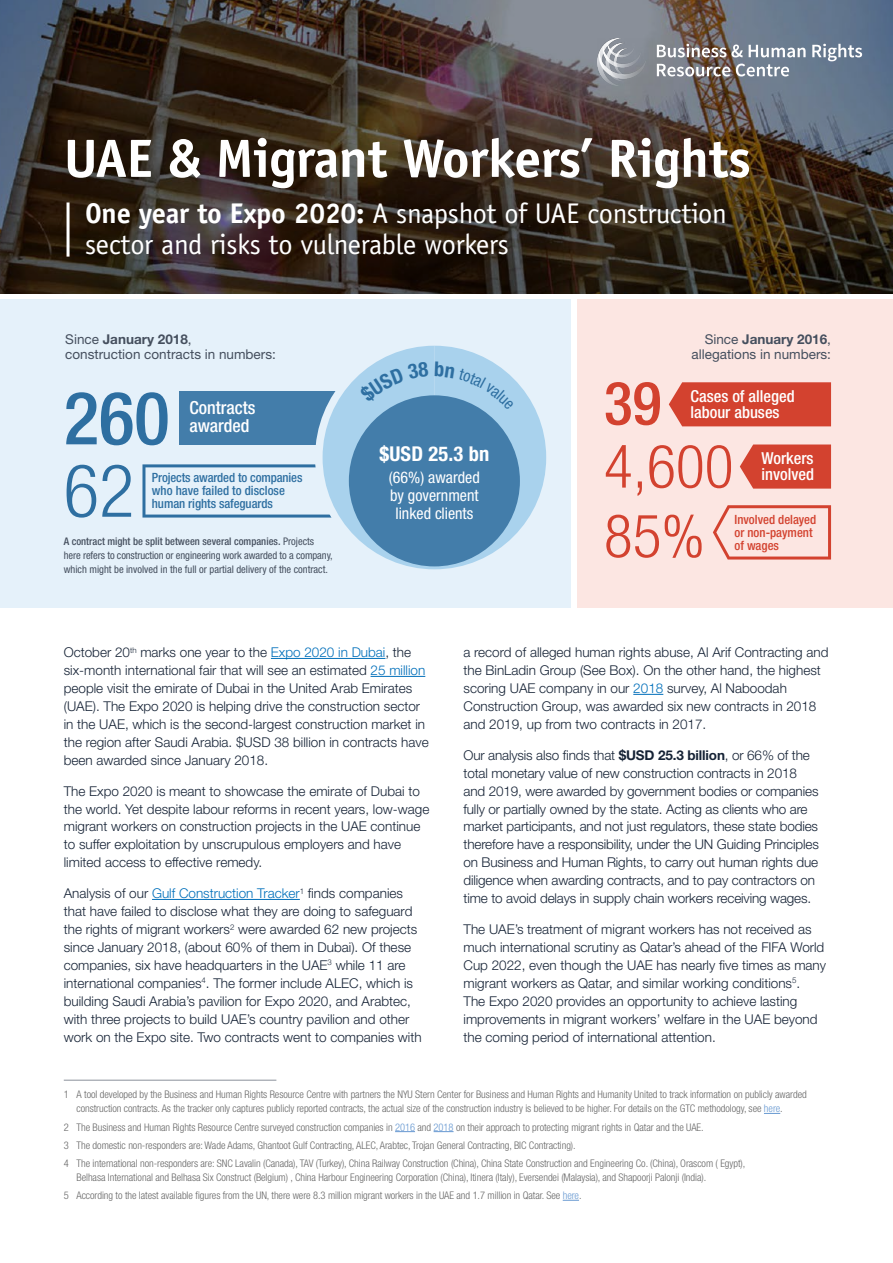
<style>
.page{position:relative;width:893px;height:1263px;background:#fff}
.page>*{position:absolute;margin:0;border:0;box-sizing:border-box;transform-origin:0 0}
.t1{font:500 condensed 73.5px "Helvetica Neue LT Std";color:#2e6fa1}
.t2{font:300 condensed 73.5px "Helvetica Neue LT Std";color:#2e6fa1}
.t3{font:300 condensed 60px "Helvetica Neue LT Std";color:#d3422f}
.t4{font:500 condensed 60px "Helvetica Neue LT Std";color:#d3422f}
.t5{font:700 54px "Officina Sans Std";letter-spacing:-.01em;color:#fff}
.t6{font:28.5px/31.3px "Officina Sans Std";letter-spacing:-.01em;color:#fff}
.t7{font:700 condensed 20.4px "Helvetica Neue LT Std";letter-spacing:.01em;color:#fff}
.t8{font:500 condensed 18px/18px "Helvetica Neue LT Std";color:#fff}
.t9{font:500 condensed 16.5px/16.5px "Helvetica Neue LT Std";color:#fff}
.t10{font:condensed 16.05px/17.7px "Helvetica Neue LT Std";color:#fff;text-align:center}
.t11{font:300 13.5px/18px "Helvetica Neue LT Std";color:#162336}
.t12{font:13.5px/14.9px "Helvetica Neue LT Std";color:#454f5e}
.t13{font:500 condensed 12.75px/12.8px "Helvetica Neue LT Std";letter-spacing:-.005em;color:#2e6fa1}
.t14{font:500 condensed 12.75px/12.8px "Helvetica Neue LT Std";color:#d3422f}
.t15{font:300 condensed 10.5px/18.1px "Helvetica Neue LT Std";letter-spacing:-.005em;color:#666}
.t16{font:condensed 10.5px/14px "Helvetica Neue LT Std";color:#454f5e}
.s1{font-weight:700}
.s2{font-weight:500}
.s3{color:#006fba}
.s4{color:#6698d1}
</style>
<div class="page">
<hr style="left:271px;top:658px;width:114px;height:1px;background:#006fba">
<hr style="left:371px;top:676px;width:54px;height:1px;background:#006fba">
<hr style="left:152px;top:899px;width:148px;height:1px;background:#006fba">
<hr style="left:64px;top:1080px;width:212px;height:1px;background:#8a919b">
<svg style="left:764px;top:1113px;width:16px;height:1px"></svg>
<svg style="left:395px;top:1131px;width:20px;height:1px"></svg>
<svg style="left:434px;top:1131px;width:20px;height:1px"></svg>
<svg style="left:563px;top:1200px;width:16px;height:1px"></svg>
<hr style="left:633px;top:694px;width:30px;height:1px;background:#006fba">
<hr style="left:892px;top:294px;width:1px;height:203px;background:#53a4db">
<svg style="left:0;top:0;width:893px;height:293px;background:#403832"></svg>
<hr style="left:67px;top:202px;width:3px;height:55px;background:#fff">
<img style="left:597px;top:38px;width:56px;height:47px">
<svg style="left:657px;top:44px;width:86px;height:13px"></svg>
<svg style="left:749px;top:45px;width:57px;height:12px"></svg>
<svg style="left:812px;top:44px;width:50px;height:17px"></svg>
<svg style="left:657px;top:64px;width:73px;height:12px"></svg>
<svg style="left:736px;top:64px;width:53px;height:12px"></svg>
<div style="left:0;top:299px;width:571px;height:308px;background:#e5f1fa"></div>
<div style="left:577px;top:299px;width:316px;height:308px;background:#fce6e2"></div>
<div style="left:179px;top:391px;width:249px;height:53px;background:#437daa"></div>
<svg style="left:142px;top:464px;width:173px;height:53px"></svg>
<svg style="left:315px;top:345px;width:232px;height:225px"></svg>
<div style="left:349px;top:395px;width:171px;height:171px;background:#437daa;border-radius:86px"></div>
<div style="left:669px;top:382px;width:162px;height:44px;background:#d3422f"></div>
<svg style="left:740px;top:444px;width:91px;height:45px;background:#d6503f"></svg>
<svg style="left:713px;top:505px;width:118px;height:54px"></svg>
<svg style="left:358px;top:362px;width:71px;height:42px;background:#a5cee9"></svg>
<svg style="left:435px;top:362px;width:79px;height:48px"></svg>
<h3 class="t5" style="left:64px;top:125px;width:689px">UAE &amp; Migrant Workers’ Rights</h3>
<h3 class="t6" style="left:85px;top:198px;width:643px"><span class="s1">One year to Expo 2020:</span> A snapshot of UAE construction sector and risks to vulnerable workers</h3>
<p class="t12" style="left:65px;top:332px;width:212px">Since <span class="s1">January 2018</span>,<br>construction contracts in numbers:</p>
<p class="t12" style="left:691px;top:332px;width:141px;text-align:right">Since <span class="s1">January 2016</span>, allegations in numbers:</p>
<h1 class="t1" style="left:64px;top:374px;width:107px">260</h1>
<h3 class="t8" style="left:189px;top:399px;width:67px">Contracts awarded</h3>
<h1 class="t2" style="left:64px;top:449px;width:72px">62</h1>
<p class="t13" style="left:152px;top:471px;width:152px">Projects awarded to companies who have failed to disclose human rights safeguards</p>
<p class="t16" style="left:64px;top:534px;width:270px"><span class="s2">A contract might be split between several companies.</span> Projects here refers to construction or engineering work awarded to a company, which might be involved in the full or partial delivery of the contract.</p>
<h3 class="t7" style="left:379px;top:442px;width:112px">$USD 25.3 bn</h3>
<p class="t10" style="left:389px;top:469px;width:92px">(66%) awarded by government linked clients</p>
<h2 class="t4" style="left:604px;top:367px;width:59px">39</h2>
<p class="t9" style="left:690px;top:387px;width:106px">Cases of alleged labour abuses</p>
<p class="t9" style="left:761px;top:449px;width:54px">Workers involved</p>
<h2 class="t3" style="left:604px;top:501px;width:102px">85%</h2>
<p class="t14" style="left:734px;top:513px;width:83px">Involved delayed or non-payment of wages</p>
<h2 class="t3" style="left:604px;top:432px;width:131px">4,600</h2>
<p class="t11" style="left:64px;top:643px;width:366px">October 20<sup>th</sup> marks one year to the <span class="s3">Expo 2020 in Dubai</span>, the six-month international fair that will see an estimated <span class="s3">25 million </span>people visit the emirate of Dubai in the United Arab Emirates (UAE). The Expo 2020 is helping drive the construction sector in the UAE, which is the second-largest construction market in the region after Saudi Arabia. $USD 38 billion in contracts have been awarded since January 2018.</p>
<p class="t11" style="left:64px;top:781px;width:367px">The Expo 2020 is meant to showcase the emirate of Dubai to the world. Yet despite labour reforms in recent years, low-wage migrant workers on construction projects in the UAE continue to suffer exploitation by unscrupulous employers and have limited access to effective remedy.</p>
<p class="t11" style="left:64px;top:884px;width:359px">Analysis of our <span class="s3">Gulf Construction Tracker</span><sup>1</sup> finds companies that have failed to disclose what they are doing to safeguard the rights of migrant workers<sup>2</sup> were awarded 62 new projects since January 2018, (about 60% of them in Dubai). Of these companies, six have headquarters in the UAE<sup>3</sup> while 11 are international companies<sup>4</sup>. The former include ALEC, which is building Saudi Arabia’s pavilion for Expo 2020, and Arabtec, with three projects to build UAE’s country pavilion and other work on the Expo site. Two contracts went to companies with</p>
<p class="t11" style="left:463px;top:643px;width:366px">a record of alleged human rights abuse, Al Arif Contracting and the BinLadin Group (See Box). On the other hand, the highest scoring UAE company in our <span class="s3">2018</span> survey, Al Naboodah Construction Group, was awarded six new contracts in 2018 and 2019, up from two contracts in 2017.</p>
<p class="t11" style="left:463px;top:745px;width:357px">Our analysis also finds that <span class="s1">$USD 25.3 billion</span>, or 66% of the total monetary value of new construction contracts in 2018 and 2019, were awarded by government bodies or companies fully or partially owned by the state. Acting as clients who are market participants, and not just regulators, these state bodies therefore have a responsibility, under the UN Guiding Principles on Business and Human Rights, to carry out human rights due diligence when awarding contracts, and to pay contractors on time to avoid delays in supply chain workers receiving wages.</p>
<p class="t11" style="left:463px;top:920px;width:364px">The UAE’s treatment of migrant workers has not received as much international scrutiny as Qatar’s ahead of the FIFA World Cup 2022, even though the UAE has nearly five times as many migrant workers as Qatar, and similar working conditions<sup>5</sup>.<br>The Expo 2020 provides an opportunity to achieve lasting improvements in migrant workers’ welfare in the UAE beyond the coming period of international attention.</p>
<p class="t15" style="left:77px;top:1087px;width:732px;line-height:14px;text-indent:-13px">1 A tool developed by the Business and Human Rights Resource Centre with partners the NYU Stern Center for Business and Human Rights and Humanity United to track information on publicly awarded construction contracts. As the tracker only captures publicly reported contracts, the actual size of the construction industry is believed to be higher. For details on the GTC methodology, see <span class="s4">here</span>.</p>
<p class="t15" style="left:64px;top:1118px;width:683px">2 The Business and Human Rights Resource Centre surveyed construction companies in <span class="s4">2016</span> and <span class="s4">2018</span> on their approach to protecting migrant rights in Qatar and the UAE.<br>3 The domestic non-responders are: Wade Adams, Ghantoot Gulf Contracting, ALEC, Arabtec, Trojan General Contracting, BIC Contracting).<br>4 The international non-responders are: SNC Lavalin (Canada), TAV (Turkey), China Railway Construction (China), China State Construction and Engineering Co. (China), Orascom ( Egypt),</p>
<p class="t15" style="left:64px;top:1168px;width:644px;text-indent:13px">Belhasa International and Belhasa Six Construct (Belgium) , China Harbour Engineering Corporation (China), Itinera (Italy), Eversendei (Malaysia), and Shapoorji Palonji (India).<br>5 According to the latest available figures from the UN, there were 8.3 million migrant workers in the UAE and 1.7 million in Qatar. See <span class="s4">here</span>.</p>
</div>
